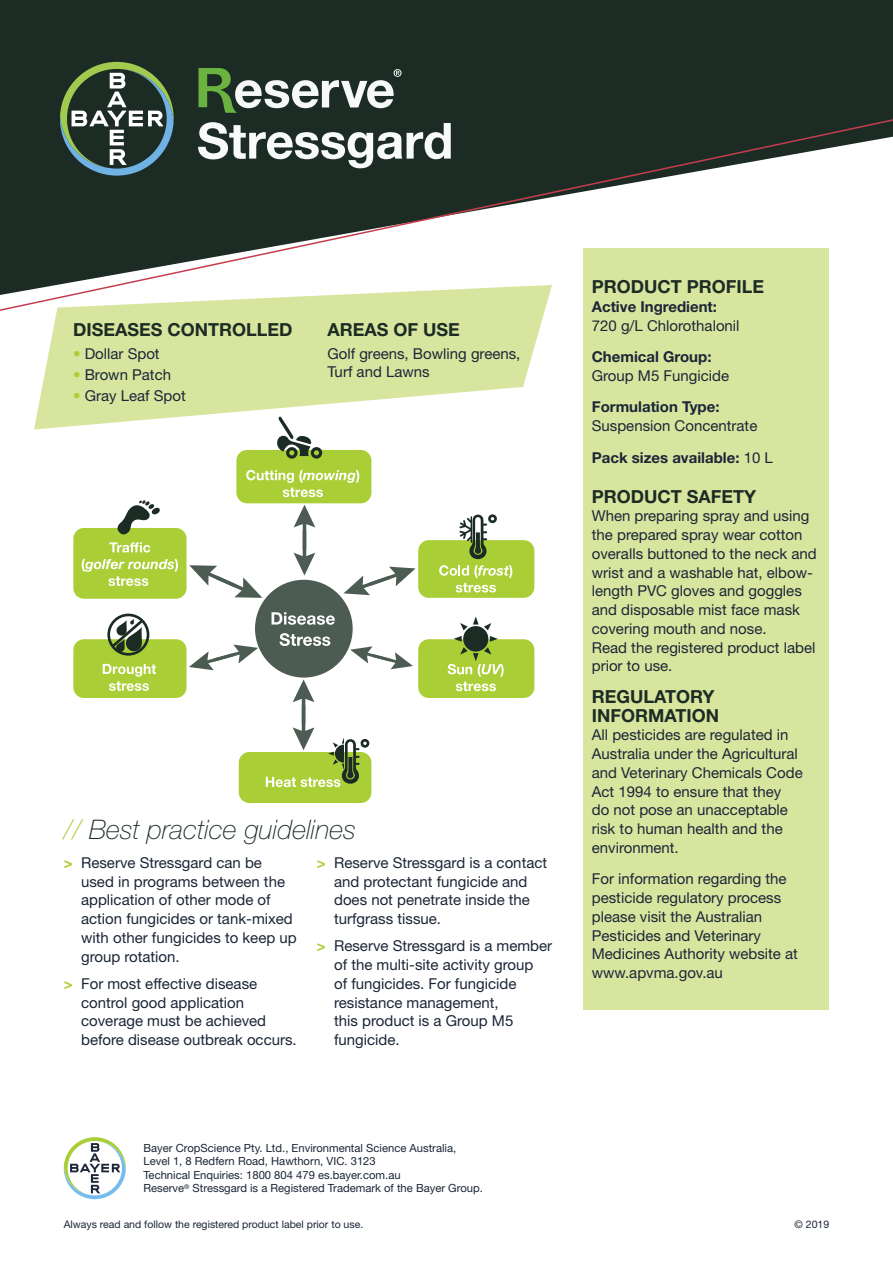
<style>
.page{position:relative;width:893px;height:1263px;background:#fff}
.page>*{position:absolute;margin:0;border:0;box-sizing:border-box;transform-origin:0 0}
.t1{font:italic 100 27px "Helvetica Neue LT Pro";color:#1c2c25}
.t2{font:700 18px/18.8px "Helvetica Neue LT Pro";color:#1c2c25}
.t3{font:15px/18.8px "Helvetica Neue LT Pro";color:#1b2637}
.t4{font:700 15px "Helvetica Neue LT Pro";color:#1b2637}
.t5{font:11.25px/13.5px "Helvetica Neue LT Pro";color:#1b2637}
.t6{font:10.5px "Helvetica Neue LT Pro";color:#1b2637}
.s1{color:#aace36}
.s2{font-weight:700;color:#aace36}
.s3{font-weight:700}
</style>
<div class="page">
<svg style="left:34px;top:316px;width:509px;height:113px;fill:#d8e59f"></svg>
<div style="left:583px;top:248px;width:245px;height:762px;background:#d8e59f"></div>
<div style="left:236px;top:450px;width:135px;height:53px;background:#aace36;border-radius:11px"></div>
<div style="left:73px;top:528px;width:114px;height:71px;background:#aace36;border-radius:11px"></div>
<div style="left:73px;top:639px;width:114px;height:59px;background:#aace36;border-radius:11px"></div>
<div style="left:239px;top:752px;width:132px;height:51px;background:#aace36;border-radius:11px"></div>
<div style="left:418px;top:639px;width:116px;height:59px;background:#aace36;border-radius:11px"></div>
<div style="left:418px;top:540px;width:116px;height:58px;background:#aace36;border-radius:11px"></div>
<div style="left:255px;top:580px;width:98px;height:97px;background:#4c5c53;border-radius:50%"></div>
<svg style="left:189px;top:565px;width:73px;height:33px"></svg>
<svg style="left:350px;top:646px;width:63px;height:23px"></svg>
<svg style="left:343px;top:567px;width:73px;height:28px"></svg>
<svg style="left:189px;top:645px;width:69px;height:25px"></svg>
<svg style="left:294px;top:505px;width:21px;height:70px"></svg>
<svg style="left:109px;top:542px;width:41px;height:10px"></svg>
<svg style="left:82px;top:559px;width:96px;height:27px"></svg>
<svg style="left:103px;top:664px;width:53px;height:27px"></svg>
<svg style="left:246px;top:470px;width:113px;height:27px"></svg>
<svg style="left:272px;top:612px;width:63px;height:13px"></svg>
<svg style="left:279px;top:633px;width:51px;height:13px"></svg>
<svg style="left:275px;top:416px;width:47px;height:43px"></svg>
<svg style="left:117px;top:500px;width:43px;height:35px"></svg>
<svg style="left:107px;top:614px;width:42px;height:42px"></svg>
<div style="left:463px;top:626px;width:25px;height:26px;background:#1c2c25;border-radius:50%"></div>
<svg style="left:460px;top:617px;width:31px;height:13px"></svg>
<svg style="left:448px;top:636px;width:56px;height:55px"></svg>
<svg style="left:266px;top:679px;width:103px;height:108px"></svg>
<svg style="left:439px;top:514px;width:73px;height:78px"></svg>
<div style="left:0;top:0;width:893px;height:116px;background:#1c2c25"></div>
<svg style="left:0;top:116px;width:893px;height:200px"></svg>
<svg style="left:64px;top:1137px;width:62px;height:62px"></svg>
<svg style="left:60px;top:62px;width:114px;height:114px"></svg>
<svg style="left:198px;top:68px;width:203px;height:45px"></svg>
<svg style="left:198px;top:122px;width:253px;height:46px"></svg>
<p class="t2" style="left:73px;top:319px;width:221px">DISEASES CONTROLLED</p>
<p class="t3" style="left:73px;top:344px;width:88px"><span class="s1">•</span> Dollar Spot</p>
<p class="t3" style="left:73px;top:365px;width:100px"><span class="s1">•</span> Brown Patch</p>
<p class="t3" style="left:73px;top:385px;width:114px"><span class="s1">•</span> Gray Leaf Spot</p>
<p class="t2" style="left:327px;top:319px;width:134px">AREAS OF USE</p>
<p class="t3" style="left:327px;top:344px;width:195px">Golf greens, Bowling greens,<br>Turf and Lawns</p>
<h1 class="t1" style="left:64px;top:814px;width:294px"><span class="s1">//</span> Best practice guidelines</h1>
<p class="t3" style="left:81px;top:853px;width:217px;text-indent:-17px"><span class="s2">&gt;</span> Reserve Stressgard can be used in programs between the application of other mode of action fungicides or tank-mixed with other fungicides to keep up group rotation.</p>
<p class="t3" style="left:81px;top:974px;width:217px;text-indent:-17px"><span class="s2">&gt;</span> For most effective disease control good application coverage must be achieved before disease outbreak occurs.</p>
<p class="t3" style="left:334px;top:853px;width:215px;text-indent:-17px"><span class="s2">&gt;</span> Reserve Stressgard is a contact and protectant fungicide and does not penetrate inside the turfgrass tissue.</p>
<p class="t3" style="left:334px;top:936px;width:220px;text-indent:-17px"><span class="s2">&gt;</span> Reserve Stressgard is a member of the multi-site activity group<br>of fungicides. For fungicide resistance management,<br>this product is a Group M5 fungicide.</p>
<p class="t2" style="left:592px;top:277px;width:174px">PRODUCT PROFILE</p>
<p class="t4" style="left:592px;top:297px;width:127px">Active Ingredient:</p>
<p class="t3" style="left:592px;top:315px;width:149px">720 g/L Chlorothalonil</p>
<p class="t4" style="left:592px;top:347px;width:121px">Chemical Group:</p>
<p class="t3" style="left:592px;top:366px;width:139px">Group M5 Fungicide</p>
<p class="t4" style="left:592px;top:397px;width:129px">Formulation Type:</p>
<p class="t3" style="left:592px;top:410px;width:183px;line-height:31.5px">Suspension Concentrate<br><span class="s3">Pack sizes available:</span> 10 L</p>
<p class="t2" style="left:592px;top:486px;width:166px">PRODUCT SAFETY</p>
<p class="t3" style="left:592px;top:506px;width:226px">When preparing spray and using the prepared spray wear cotton overalls buttoned to the neck and wrist and a washable hat, elbow&shy;length PVC gloves and goggles and disposable mist face mask covering mouth and nose.<br>Read the registered product label prior to use.</p>
<p class="t2" style="left:592px;top:686px;width:129px">REGULATORY<br>INFORMATION</p>
<p class="t3" style="left:592px;top:725px;width:212px">All pesticides are regulated in<br>Australia under the Agricultural and Veterinary Chemicals Code<br>Act 1994 to ensure that they<br>do not pose an unacceptable risk to human health and the environment.</p>
<p class="t3" style="left:592px;top:869px;width:208px">For information regarding the pesticide regulatory process please visit the Australian<br>Pesticides and Veterinary<br>Medicines Authority website at www.apvma.gov.au</p>
<p class="t5" style="left:143px;top:1141px;width:341px">Bayer CropScience Pty. Ltd., Environmental Science Australia, Level 1, 8 Redfern Road, Hawthorn, VIC. 3123<br>Technical Enquiries: 1800 804 479 es.bayer.com.au<br>Reserve<sup>®</sup> Stressgard is a Registered Trademark of the Bayer Group.</p>
<p class="t6" style="left:64px;top:1218px;width:301px">Always read and follow the registered product label prior to use.</p>
<p class="t6" style="left:794px;top:1218px;width:36px">© 2019</p>
</div>
